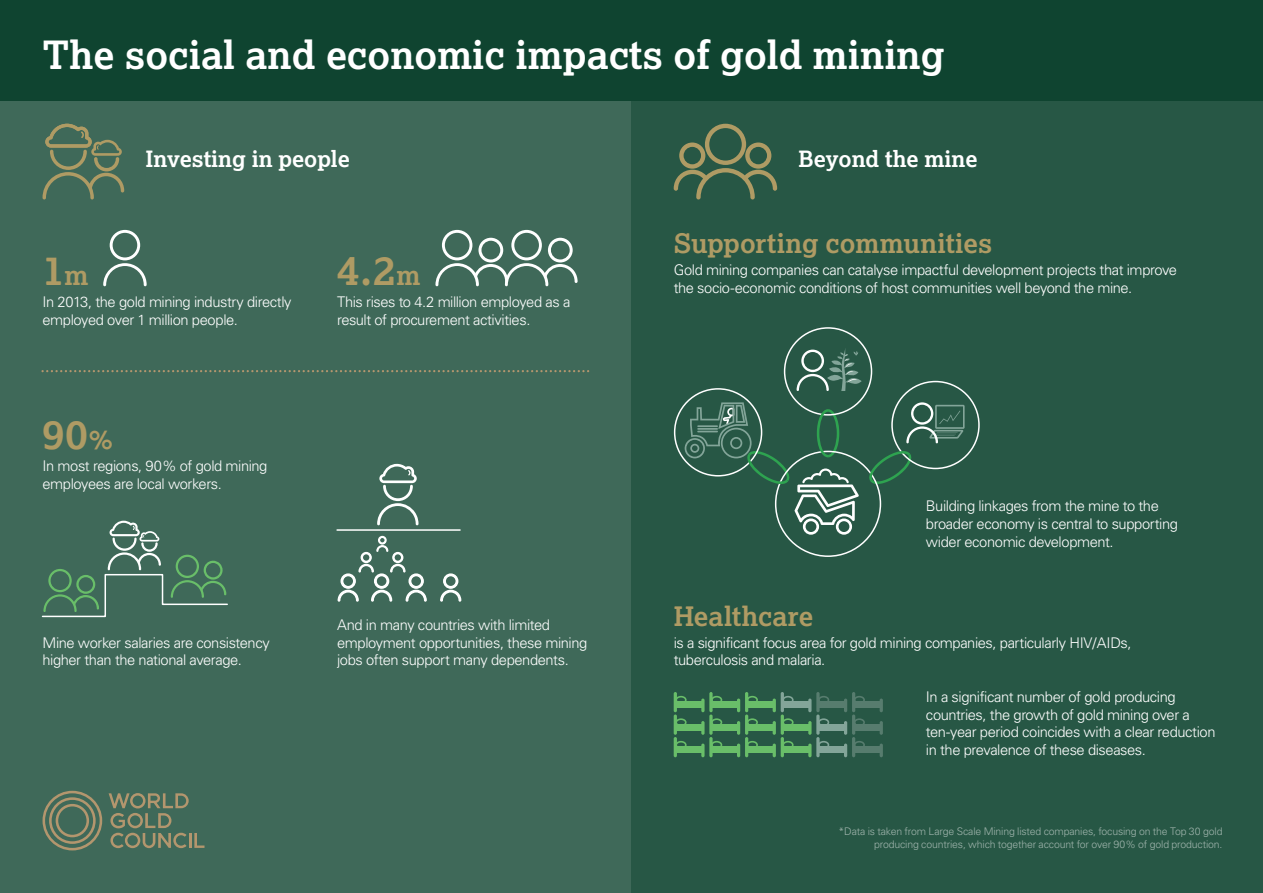
<style>
.page{position:relative;width:1263px;height:893px;background:#3f6959}
.page>*{position:absolute;margin:0;border:0;box-sizing:border-box;transform-origin:0 0}
.t1{font:700 40.95px "Lexia";color:#af9b64}
.t2{font:700 39px "Lexia";color:#fff}
.t3{font:700 26.85px "Lexia";color:#af9b64}
.t4{font:700 22.5px "Lexia";letter-spacing:-.005em;color:#fff}
.t5{font:300 14.7px/17.7px "Univers";letter-spacing:-.03em;color:#fff}
.t6{font:300 10.5px/12.6px "Univers";letter-spacing:-.015em;color:#9fb4ac;text-align:right}
.s1{font-size:26.85px}
</style>
<div class="page">
<div style="left:631px;top:0;width:632px;height:893px;background:#275745"></div>
<div style="left:0;top:0;width:1263px;height:100px;background:#0f4430"></div>
<svg style="left:43px;top:791px;width:59px;height:59px"></svg>
<svg style="left:109px;top:793px;width:95px;height:55px"></svg>
<svg style="left:674px;top:124px;width:103px;height:75px"></svg>
<svg style="left:43px;top:124px;width:81px;height:75px"></svg>
<svg style="left:103px;top:230px;width:44px;height:56px"></svg>
<svg style="left:435px;top:230px;width:143px;height:56px"></svg>
<svg style="left:674px;top:327px;width:306px;height:230px"></svg>
<svg style="left:43px;top:370px;width:546px;height:2px"></svg>
<svg style="left:377px;top:464px;width:41px;height:61px"></svg>
<svg style="left:338px;top:536px;width:89px;height:66px"></svg>
<svg style="left:440px;top:573px;width:21px;height:29px"></svg>
<hr style="left:337px;top:529px;width:123px;height:2px;background:#fff">
<svg style="left:41px;top:521px;width:187px;height:97px"></svg>
<div style="left:676px;top:702px;width:26px;height:6px;background:#69be69"></div>
<hr style="left:674px;top:692px;width:3px;height:20px;background:#69be69;border-radius:2px">
<hr style="left:701px;top:698px;width:3px;height:14px;background:#69be69;border-radius:2px">
<svg style="left:677px;top:696px;width:10px;height:6px"></svg>
<div style="left:712px;top:702px;width:26px;height:6px;background:#69be69"></div>
<svg style="left:709px;top:692px;width:4px;height:20px"></svg>
<hr style="left:737px;top:698px;width:3px;height:14px;background:#69be69;border-radius:2px">
<svg style="left:711px;top:696px;width:11px;height:8px"></svg>
<div style="left:747px;top:702px;width:26px;height:6px;background:#69be69"></div>
<hr style="left:745px;top:692px;width:3px;height:20px;background:#69be69;border-radius:2px">
<hr style="left:773px;top:698px;width:3px;height:14px;background:#69be69;border-radius:2px">
<svg style="left:748px;top:696px;width:10px;height:6px"></svg>
<div style="left:783px;top:702px;width:26px;height:6px;background:#83a599"></div>
<hr style="left:781px;top:692px;width:3px;height:20px;background:#83a599;border-radius:2px">
<hr style="left:808px;top:698px;width:3px;height:14px;background:#83a599;border-radius:2px">
<svg style="left:784px;top:696px;width:9px;height:6px"></svg>
<div style="left:819px;top:702px;width:26px;height:6px;background:#577c6e"></div>
<svg style="left:816px;top:692px;width:4px;height:20px"></svg>
<hr style="left:844px;top:698px;width:3px;height:14px;background:#577c6e;border-radius:2px">
<svg style="left:818px;top:696px;width:11px;height:8px"></svg>
<div style="left:854px;top:702px;width:26px;height:6px;background:#577c6e"></div>
<hr style="left:852px;top:692px;width:3px;height:20px;background:#577c6e;border-radius:2px">
<hr style="left:880px;top:698px;width:3px;height:14px;background:#577c6e;border-radius:2px">
<svg style="left:855px;top:696px;width:10px;height:6px"></svg>
<div style="left:676px;top:724px;width:26px;height:6px;background:#69be69"></div>
<hr style="left:674px;top:714px;width:3px;height:21px;background:#69be69;border-radius:2px">
<hr style="left:701px;top:721px;width:3px;height:14px;background:#69be69;border-radius:2px">
<svg style="left:677px;top:718px;width:10px;height:6px"></svg>
<div style="left:712px;top:724px;width:26px;height:6px;background:#69be69"></div>
<svg style="left:709px;top:714px;width:4px;height:21px"></svg>
<hr style="left:737px;top:721px;width:3px;height:14px;background:#69be69;border-radius:2px">
<svg style="left:711px;top:718px;width:11px;height:8px"></svg>
<div style="left:747px;top:724px;width:26px;height:6px;background:#69be69"></div>
<hr style="left:745px;top:714px;width:3px;height:21px;background:#69be69;border-radius:2px">
<hr style="left:773px;top:721px;width:3px;height:14px;background:#69be69;border-radius:2px">
<svg style="left:748px;top:718px;width:10px;height:6px"></svg>
<div style="left:783px;top:724px;width:26px;height:6px;background:#69be69"></div>
<hr style="left:781px;top:714px;width:3px;height:21px;background:#69be69;border-radius:2px">
<hr style="left:808px;top:721px;width:3px;height:14px;background:#69be69;border-radius:2px">
<svg style="left:784px;top:718px;width:9px;height:6px"></svg>
<div style="left:819px;top:724px;width:26px;height:6px;background:#83a599"></div>
<svg style="left:816px;top:714px;width:4px;height:21px"></svg>
<hr style="left:844px;top:721px;width:3px;height:14px;background:#83a599;border-radius:2px">
<svg style="left:818px;top:718px;width:11px;height:8px"></svg>
<div style="left:854px;top:724px;width:26px;height:6px;background:#577c6e"></div>
<hr style="left:852px;top:714px;width:3px;height:21px;background:#577c6e;border-radius:2px">
<hr style="left:880px;top:721px;width:3px;height:14px;background:#577c6e;border-radius:2px">
<svg style="left:855px;top:718px;width:10px;height:6px"></svg>
<div style="left:676px;top:747px;width:26px;height:6px;background:#69be69"></div>
<hr style="left:674px;top:737px;width:3px;height:20px;background:#69be69;border-radius:2px">
<svg style="left:701px;top:744px;width:3px;height:13px"></svg>
<svg style="left:677px;top:741px;width:10px;height:6px"></svg>
<div style="left:712px;top:747px;width:26px;height:6px;background:#69be69"></div>
<svg style="left:709px;top:737px;width:4px;height:20px"></svg>
<svg style="left:737px;top:744px;width:3px;height:13px"></svg>
<svg style="left:711px;top:741px;width:11px;height:8px"></svg>
<div style="left:747px;top:747px;width:26px;height:6px;background:#69be69"></div>
<hr style="left:745px;top:737px;width:3px;height:20px;background:#69be69;border-radius:2px">
<svg style="left:773px;top:744px;width:3px;height:13px"></svg>
<svg style="left:748px;top:741px;width:10px;height:6px"></svg>
<div style="left:783px;top:747px;width:26px;height:6px;background:#69be69"></div>
<hr style="left:781px;top:737px;width:3px;height:20px;background:#69be69;border-radius:2px">
<svg style="left:808px;top:744px;width:3px;height:13px"></svg>
<svg style="left:784px;top:741px;width:9px;height:6px"></svg>
<div style="left:819px;top:747px;width:26px;height:6px;background:#83a599"></div>
<svg style="left:816px;top:737px;width:4px;height:20px"></svg>
<svg style="left:844px;top:744px;width:3px;height:13px"></svg>
<svg style="left:818px;top:741px;width:11px;height:8px"></svg>
<div style="left:854px;top:747px;width:26px;height:6px;background:#577c6e"></div>
<hr style="left:852px;top:737px;width:3px;height:20px;background:#577c6e;border-radius:2px">
<svg style="left:880px;top:744px;width:3px;height:13px"></svg>
<svg style="left:855px;top:741px;width:10px;height:6px"></svg>
<h2 class="t2" style="left:43px;top:30px;width:904px">The social and economic impacts of gold mining</h2>
<h3 class="t4" style="left:145px;top:145px;width:206px">Investing in people</h3>
<h3 class="t4" style="left:798px;top:145px;width:181px">Beyond the mine</h3>
<h1 class="t1" style="left:43px;top:244px;width:47px">1<span class="s1">m</span></h1>
<p class="t5" style="left:43px;top:293px;width:251px">In 2013, the gold mining industry directly employed over 1 million people.</p>
<h1 class="t1" style="left:43px;top:408px;width:72px">90<span class="s1">%</span></h1>
<p class="t5" style="left:43px;top:457px;width:226px">In most regions, 90% of gold mining employees are local workers.</p>
<h1 class="t1" style="left:337px;top:244px;width:85px">4.2<span class="s1">m</span></h1>
<p class="t5" style="left:337px;top:293px;width:235px">This rises to 4.2 million employed as a result of procurement activities.</p>
<p class="t5" style="left:43px;top:634px;width:229px">Mine worker salaries are consistency higher than the national average.</p>
<p class="t5" style="left:337px;top:616px;width:252px">And in many countries with limited employment opportunities, these mining jobs often support many dependents.</p>
<h3 class="t3" style="left:674px;top:226px;width:320px">Supporting communities</h3>
<p class="t5" style="left:674px;top:261px;width:505px">Gold mining companies can catalyse impactful development projects that improve the socio-economic conditions of host communities well beyond the mine.</p>
<p class="t5" style="left:926px;top:497px;width:254px">Building linkages from the mine to the broader economy is central to supporting wider economic development.</p>
<h3 class="t3" style="left:674px;top:599px;width:141px">Healthcare</h3>
<p class="t5" style="left:674px;top:634px;width:459px">is a significant focus area for gold mining companies, particularly HIV/AIDs, tuberculosis and malaria.</p>
<p class="t5" style="left:926px;top:688px;width:291px">In a significant number of gold producing countries, the growth of gold mining over a ten-year period coincides with a clear reduction in the prevalence of these diseases.</p>
<p class="t6" style="left:839px;top:825px;width:385px">*Data is taken from Large Scale Mining listed companies, focusing on the Top 30 gold producing countries, which together account for over 90% of gold production.</p>
</div>
